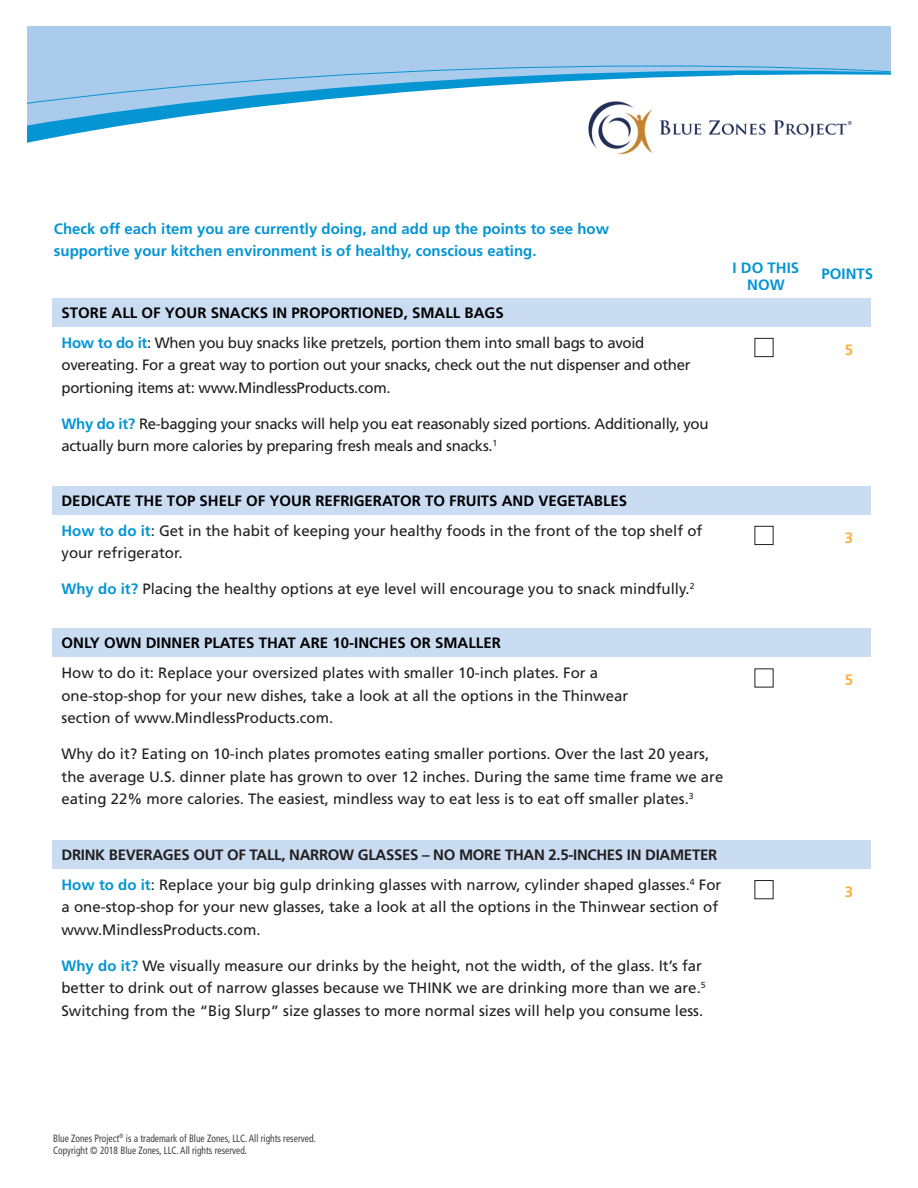
<style>
.page{position:relative;width:918px;height:1188px;background:#fff}
.page>*{position:absolute;margin:0;border:0;box-sizing:border-box;transform-origin:0 0}
.Body_Copy{font:15px/22.5px "Frutiger LT Std";color:#231f20}
.Body_Copy-2{font:15px/22.5px "Frutiger LT Std";letter-spacing:-.02em;color:#231f20}
.Numbered_List_Heads{font:700 15px "Frutiger LT Std";color:#000}
.Body_Copy-3{font:700 15px/22.5px "Frutiger LT Std";color:#0695d3}
.Numbered_List_Heads-2{font:700 15px "Frutiger LT Std";letter-spacing:-.02em;color:#231f20}
.CHART_HEADS{font:700 15px/16.5px "Frutiger LT Std";color:#0695d3;text-align:center}
.t1{font:700 15px "Frutiger LT Std";color:#fbb041}
.t2{font:condensed 10.5px/12.6px "Frutiger LT Std";color:#414142;scale:.9 1}
.s1{font-weight:700;color:#0695d3}
</style>
<div class="page">
<div style="left:27px;top:26px;width:864px;height:219px;background:#aacbeb"></div>
<svg style="left:27px;top:65px;width:864px;height:180px;fill:#fff"></svg>
<div style="left:27px;top:144px;width:203px;height:280px;background:#fff"></div>
<div style="left:735px;top:76px;width:156px;height:280px;background:#fff"></div>
<div style="left:52px;top:298px;width:819px;height:29px;background:#c9dcf2"></div>
<div style="left:52px;top:486px;width:819px;height:29px;background:#c9dcf2"></div>
<div style="left:52px;top:629px;width:819px;height:28px;background:#c9dcf2"></div>
<div style="left:52px;top:840px;width:819px;height:29px;background:#c9dcf2"></div>
<div style="left:755px;top:338px;width:18px;height:19px;border:1px solid #231f20"></div>
<div style="left:755px;top:526px;width:18px;height:19px;border:1px solid #231f20"></div>
<div style="left:755px;top:880px;width:18px;height:19px;border:1px solid #231f20"></div>
<img style="left:570px;top:82px;width:282px;height:98px">
<p class="Body_Copy-3" style="left:54px;top:217px;width:557px">Check off each item you are currently doing, and add up the points to see how supportive your kitchen environment is of healthy, conscious eating.</p>
<p class="Numbered_List_Heads" style="left:62px;top:304px;width:444px">STORE ALL OF YOUR SNACKS IN PROPORTIONED, SMALL BAGS</p>
<p class="Body_Copy-2" style="left:62px;top:331px;width:631px"><span class="s1">How to do it</span>: When you buy snacks like pretzels, portion them into small bags to avoid overeating. For a great way to portion out your snacks, check out the nut dispenser and other portioning items at: www.MindlessProducts.com.</p>
<p class="Body_Copy-2" style="left:62px;top:412px;width:649px"><span class="s1">Why do it?</span> Re-bagging your snacks will help you eat reasonably sized portions. Additionally, you actually burn more calories by preparing fresh meals and snacks.<sup>1</sup></p>
<p class="CHART_HEADS" style="left:733px;top:260px;width:68px">I DO THIS<br>NOW</p>
<p class="CHART_HEADS" style="left:822px;top:266px;width:53px">POINTS</p>
<p class="t1" style="left:845px;top:341px;width:10px">5</p>
<p class="Numbered_List_Heads" style="left:62px;top:492px;width:567px">DEDICATE THE TOP SHELF OF YOUR REFRIGERATOR TO FRUITS AND VEGETABLES</p>
<p class="Body_Copy" style="left:62px;top:519px;width:642px"><span class="s1">How to do it</span>: Get in the habit of keeping your healthy foods in the front of the top shelf of your refrigerator.</p>
<p class="Body_Copy" style="left:62px;top:578px;width:635px"><span class="s1">Why do it?</span> Placing the healthy options at eye level will encourage you to snack mindfully.<sup>2</sup></p>
<p class="Numbered_List_Heads" style="left:62px;top:634px;width:441px">ONLY OWN DINNER PLATES THAT ARE 10-INCHES OR SMALLER</p>
<p class="Body_Copy" style="left:62px;top:662px;width:568px">How to do it: Replace your oversized plates with smaller 10-inch plates. For a one-stop-shop for your new dishes, take a look at all the options in the Thinwear section of www.MindlessProducts.com.</p>
<p class="Body_Copy" style="left:62px;top:743px;width:663px">Why do it? Eating on 10-inch plates promotes eating smaller portions. Over the last 20 years, the average U.S. dinner plate has grown to over 12 inches. During the same time frame we are eating 22% more calories. The easiest, mindless way to eat less is to eat off smaller plates.<sup>3</sup></p>
<p class="t1" style="left:845px;top:529px;width:10px">3</p>
<p class="t1" style="left:845px;top:671px;width:10px">5</p>
<p class="Numbered_List_Heads-2" style="left:62px;top:846px;width:657px">DRINK BEVERAGES OUT OF TALL, NARROW GLASSES – NO MORE THAN 2.5-INCHES IN DIAMETER</p>
<p class="Body_Copy" style="left:61px;top:873px;width:661px"><span class="s1">How to do it</span>: Replace your big gulp drinking glasses with narrow, cylinder shaped glasses.<sup>4</sup> For a one-stop-shop for your new glasses, take a look at all the options in the Thinwear section of www.MindlessProducts.com.</p>
<p class="Body_Copy" style="left:61px;top:954px;width:646px"><span class="s1">Why do it?</span> We visually measure our drinks by the height, not the width, of the glass. It’s far better to drink out of narrow glasses because we THINK we are drinking more than we are.<sup>5<br></sup>Switching from the “Big Slurp” size glasses to more normal sizes will help you consume less.</p>
<p class="t1" style="left:845px;top:883px;width:10px">3</p>
<p class="t2" style="left:53px;top:1132px;width:293px">Blue Zones Project<sup>®</sup> is a trademark of Blue Zones, LLC. All rights reserved.<br>Copyright © 2018 Blue Zones, LLC. All rights reserved.</p>
</div>
